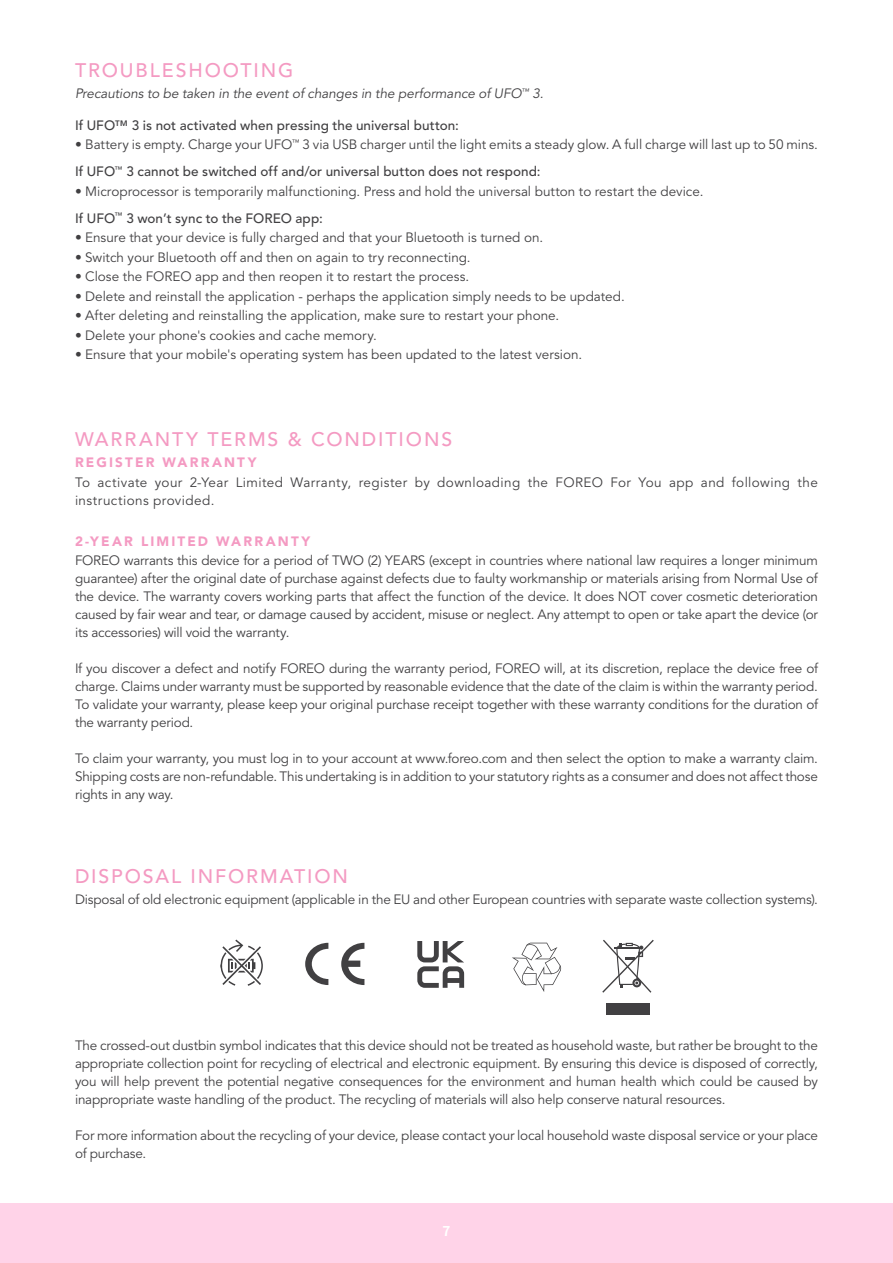
<style>
.page{position:relative;width:893px;height:1263px;background:#fff}
.page>*{position:absolute;margin:0;border:0;box-sizing:border-box;transform-origin:0 0}
.t1{font:500 19.5px "Avenir LT Std";letter-spacing:.095em;color:#f49ac2}
.t2{font:13.5px/18px "Avenir LT Std";letter-spacing:-.005em;color:#414042;text-align:justify}
.t3{font:13.5px/18px "Avenir LT Std";letter-spacing:.03em;color:#414042}
.t4{font:italic 13.5px "Avenir LT Std";letter-spacing:-.005em;color:#414042}
.t5{font:500 13.5px "Avenir LT Std";letter-spacing:.005em;color:#414042}
.t6{font:900 13.5px "Avenir LT Std";letter-spacing:.16em;color:#f49ac2}
.t7{font:700 13.5px "Noto Sans CJ Ksc";color:#fff}
.s1{font-weight:500}
</style>
<div class="page">
<div style="left:0;top:1203px;width:893px;height:60px;background:#ffd3e8"></div>
<div style="left:606px;top:1003px;width:44px;height:11px;background:#414042"></div>
<svg style="left:602px;top:940px;width:52px;height:53px"></svg>
<svg style="left:305px;top:943px;width:23px;height:42px"></svg>
<svg style="left:341px;top:943px;width:23px;height:42px"></svg>
<svg style="left:512px;top:942px;width:49px;height:50px"></svg>
<svg style="left:220px;top:939px;width:43px;height:47px"></svg>
<svg style="left:417px;top:941px;width:47px;height:47px"></svg>
<h1 class="t1" style="left:75px;top:59px;width:220px">TROUBLESHOOTING</h1>
<p class="t4" style="left:75px;top:86px;width:470px">Precautions to be taken in the event of changes in the performance of UFO<sup>™</sup> 3.</p>
<p class="t5" style="left:75px;top:117px;width:385px">If UFO™ 3 is not activated when pressing the universal button:</p>
<p class="t2" style="left:75px;top:131px;width:744px;line-height:27px">• Battery is empty. Charge your UFO<sup>™</sup> 3 via USB charger until the light emits a steady glow. A full charge will last up to 50 mins.<br><span class="s1">If UFO</span><sup>™</sup> <span class="s1">3 cannot be switched off and/or universal button does not respond:</span></p>
<p class="t2" style="left:75px;top:178px;width:630px;line-height:27px">• Microprocessor is temporarily malfunctioning. Press and hold the universal button to restart the device.<br><span class="s1">If UFO</span><sup>™</sup> <span class="s1">3 won’t sync to the FOREO app:</span></p>
<p class="t2" style="left:75px;top:229px;width:470px">• Ensure that your device is fully charged and that your Bluetooth is turned on.</p>
<p class="t2" style="left:75px;top:248px;width:397px">• Switch your Bluetooth off and then on again to try reconnecting.</p>
<p class="t2" style="left:75px;top:268px;width:396px">• Close the FOREO app and then reopen it to restart the process.</p>
<p class="t2" style="left:75px;top:287px;width:551px">• Delete and reinstall the application - perhaps the application simply needs to be updated.</p>
<p class="t2" style="left:75px;top:307px;width:486px">• After deleting and reinstalling the application, make sure to restart your phone.</p>
<p class="t2" style="left:75px;top:326px;width:303px">• Delete your phone's cookies and cache memory.</p>
<p class="t2" style="left:75px;top:346px;width:509px">• Ensure that your mobile's operating system has been updated to the latest version.</p>
<h1 class="t1" style="left:75px;top:428px;width:379px">WARRANTY TERMS &amp; CONDITIONS</h1>
<p class="t6" style="left:75px;top:454px;width:183px">REGISTER WARRANTY</p>
<p class="t3" style="left:75px;top:473px;width:744px">To activate your 2-Year Limited Warranty, register by downloading the FOREO For You app and following the instructions provided.</p>
<p class="t6" style="left:75px;top:533px;width:237px">2-YEAR LIMITED WARRANTY</p>
<p class="t2" style="left:75px;top:552px;width:745px">FOREO warrants this device for a period of TWO (2) YEARS (except in countries where national law requires a longer minimum guarantee) after the original date of purchase against defects due to faulty workmanship or materials arising from Normal Use of the device. The warranty covers working parts that affect the function of the device. It does NOT cover cosmetic deterioration caused by fair wear and tear, or damage caused by accident, misuse or neglect. Any attempt to open or take apart the device (or its accessories) will void the warranty.</p>
<p class="t2" style="left:75px;top:660px;width:745px">If you discover a defect and notify FOREO during the warranty period, FOREO will, at its discretion, replace the device free of charge. Claims under warranty must be supported by reasonable evidence that the date of the claim is within the warranty period.<br>To validate your warranty, please keep your original purchase receipt together with these warranty conditions for the duration of the warranty period.</p>
<p class="t2" style="left:75px;top:750px;width:744px">To claim your warranty, you must log in to your account at www.foreo.com and then select the option to make a warranty claim.<br>Shipping costs are non-refundable. This undertaking is in addition to your statutory rights as a consumer and does not affect those rights in any way.</p>
<h1 class="t1" style="left:75px;top:865px;width:274px">DISPOSAL INFORMATION</h1>
<p class="t2" style="left:75px;top:891px;width:744px">Disposal of old electronic equipment (applicable in the EU and other European countries with separate waste collection systems).</p>
<p class="t2" style="left:75px;top:1037px;width:744px">The crossed-out dustbin symbol indicates that this device should not be treated as household waste, but rather be brought to the appropriate collection point for recycling of electrical and electronic equipment. By ensuring this device is disposed of correctly, you will help prevent the potential negative consequences for the environment and human health which could be caused by inappropriate waste handling of the product. The recycling of materials will also help conserve natural resources.</p>
<p class="t2" style="left:75px;top:1127px;width:744px">For more information about the recycling of your device, please contact your local household waste disposal service or your place of purchase.</p>
<p class="t7" style="left:442px;top:1223px;width:9px">7</p>
</div>
